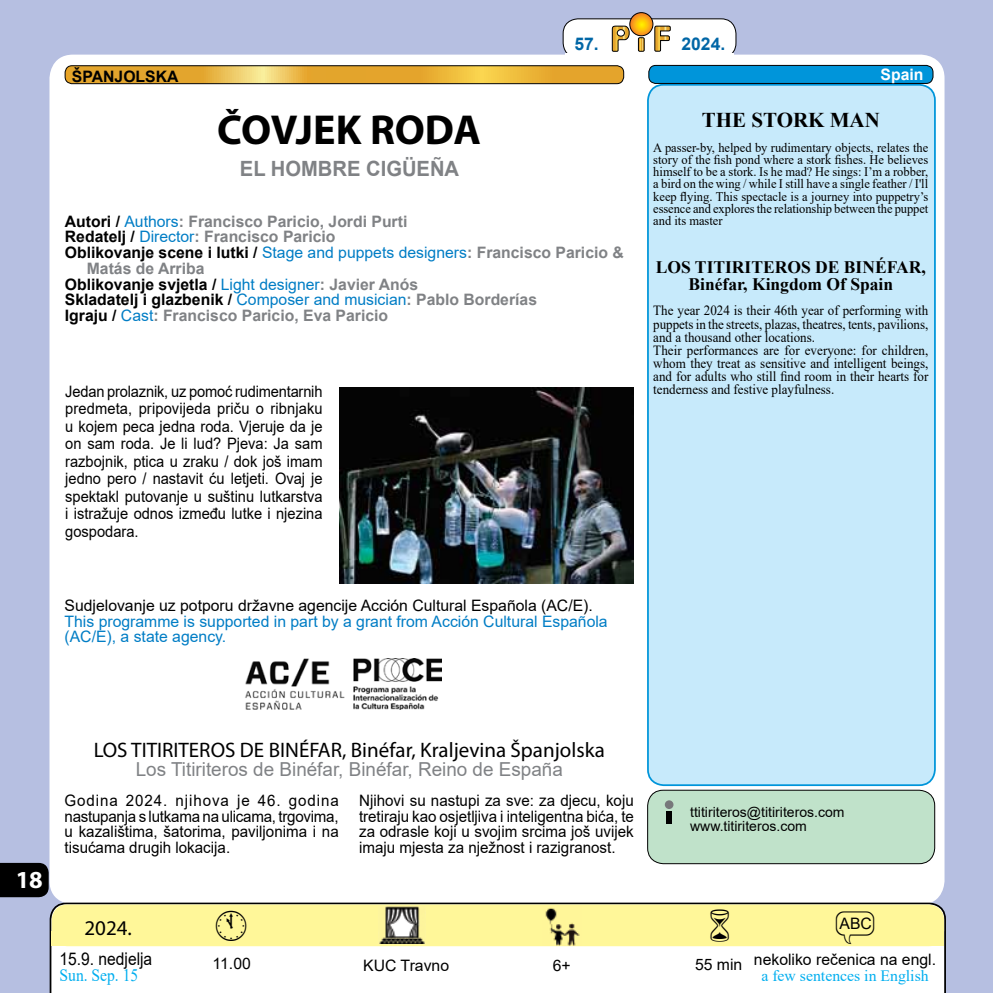
<style>
.page{position:relative;width:993px;height:993px;background:#fff}
.page>*{position:absolute;margin:0;border:0;box-sizing:border-box;transform-origin:0 0}
.t1{font:700 42px "Myriad Pro";letter-spacing:-.005em;color:#000}
.t2{font:42px "Balloons";color:#000}
.t3{font:700 24.5px "Myriad Pro";color:#fff}
.t4{font:21px "Myriad Pro";color:#000}
.t5{font:700 21px "Arial";color:#808285;scale:.96 1}
.t6{font:700 21px "Times New Roman";color:#000}
.t7{font:19.25px "Arial";color:#808285}
.t8{font:700 17.5px/17.5px "Times New Roman";color:#000;text-align:center}
.t9{font:17.5px "Arial";color:#000;scale:.89 1}
.t10{font:17.5px "Times New Roman";color:#00aeef;scale:.89 1}
.t11{font:700 17.5px "Arial";color:#0066a6}
.t12{font:15.75px/17.5px "Arial";color:#000;text-align:justify;scale:.93 1}
.t13{font:15.75px/15.8px "Arial";color:#000;text-align:justify;scale:.96 1}
.t14{font:15.75px/15.8px "Arial";color:#007dc5}
.t15{font:700 15.75px "Arial";color:#808285}
.t16{font:15.75px "Arial";color:#000}
.t17{font:700 15.75px "Arial";color:#000}
.t18{font:15.75px "Times New Roman";color:#00aeef}
.t19{font:700 15.75px "Arial";color:#fff}
.t20{font:14px/13.1px "Times New Roman";color:#000;scale:.93 1}
.t21{font:14px/14px "Arial";color:#000}
.t22{font:13.12px/12.2px "Times New Roman";letter-spacing:-.005em;color:#000;text-align:justify;scale:.95 1}
.s1{color:#000}
.s2{font-weight:400;color:#007dc5}
.s3{font-weight:700;color:#000}
.s4{font-weight:700;color:#808285}
.s5{color:#808285}
</style>
<div class="page">
<div style="left:0;top:0;width:992px;height:992px;background:#b6bfe1"></div>
<div style="left:49px;top:55px;width:895px;height:849px;background:#fff;border-radius:24px"></div>
<div style="left:647px;top:790px;width:287px;height:73px;background:#c0e2ca;border-radius:16px"></div>
<div style="left:647px;top:789px;width:287px;height:74px;border:1px solid #000;border-radius:16px"></div>
<svg style="left:50px;top:902px;width:895px;height:90px;background:#f6f6f4"></svg>
<div style="left:52px;top:904px;width:891px;height:41px;background:#fff799;border-radius:16px"></div>
<div style="left:921px;top:931px;width:22px;height:15px;background:#fff799"></div>
<div style="left:52px;top:931px;width:23px;height:14px;background:#fff799"></div>
<div style="left:647px;top:85px;width:287px;height:700px;background:#c7eafb;border-radius:16px"></div>
<div style="left:647px;top:84px;width:288px;height:701px;border:2px solid #0095da;border-radius:16px"></div>
<div style="left:648px;top:65px;width:284px;height:18px;background:#0095da;border-radius:7px"></div>
<div style="left:648px;top:65px;width:285px;height:19px;border:1px solid #000;border-radius:7px"></div>
<div style="left:563px;top:19px;width:172px;height:39px;background:#fff;border-radius:15px"></div>
<div style="left:562px;top:19px;width:174px;height:39px;border:1px solid #000;border-radius:15px"></div>
<svg style="left:612px;top:26px;width:17px;height:26px"></svg>
<svg style="left:654px;top:26px;width:16px;height:25px"></svg>
<svg style="left:640px;top:40px;width:2px;height:9px"></svg>
<div style="left:638px;top:38px;width:6px;height:13px;border:1px solid #000"></div>
<svg style="left:629px;top:13px;width:23px;height:23px"></svg>
<div style="left:629px;top:13px;width:24px;height:23px;border:1px solid #000;border-radius:50%"></div>
<div style="left:564px;top:53px;width:169px;height:8px;background:#fff"></div>
<div style="left:0;top:862px;width:49px;height:34px;background:#000"></div>
<div style="left:666px;top:810px;width:6px;height:13px;background:#000"></div>
<div style="left:664px;top:800px;width:9px;height:8px;background:#77787b;border-radius:50%"></div>
<img style="left:340px;top:387px;width:293px;height:196px">
<img style="left:379px;top:906px;width:46px;height:37px">
<svg style="left:65px;top:66px;width:558px;height:18px;background:#e8b13b"></svg>
<div style="left:65px;top:65px;width:558px;height:19px;border:1px solid #000;border-radius:7px"></div>
<img style="left:545px;top:908px;width:35px;height:36px">
<img style="left:245px;top:658px;width:196px;height:51px">
<p class="t17" style="left:72px;top:65px;width:108px">ŠPANJOLSKA</p>
<h3 class="t11" style="left:574px;top:32px;width:26px">57.</h3>
<h3 class="t11" style="left:681px;top:32px;width:45px">2024.</h3>
<p class="t19" style="left:880px;top:63px;width:44px">Spain</p>
<h1 class="t1" style="left:217px;top:103px;width:265px">ČOVJEK RODA</h1>
<h3 class="t5" style="left:240px;top:154px;width:230px">EL HOMBRE CIGÜEÑA</h3>
<p class="t15" style="left:65px;top:210px;width:344px"><span class="s1">Autori /</span> <span class="s2">Authors</span>: Francisco Paricio, Jordi Purti</p>
<p class="t15" style="left:65px;top:226px;width:272px"><span class="s1">Redatelj /</span> <span class="s2">Director</span>: Francisco Paricio</p>
<p class="t14" style="left:65px;top:244px;width:560px"><span class="s3">Oblikovanje scene i lutki /</span> Stage and puppets designers<span class="s4">: Francisco Paricio &amp;</span></p>
<p class="t15" style="left:87px;top:257px;width:119px">Matás de Arriba</p>
<p class="t17" style="left:65px;top:273px;width:355px">Oblikovanje svjetla / <span class="s2">Light designer</span><span class="s5">: Javier Anós</span></p>
<p class="t17" style="left:65px;top:289px;width:473px">Skladatelj i glazbenik / <span class="s2">Composer and musician</span><span class="s5">: Pablo Borderías</span></p>
<p class="t15" style="left:65px;top:304px;width:325px"><span class="s1">Igraju /</span> <span class="s2">Cast</span>: Francisco Paricio, Eva Paricio</p>
<p class="t12" style="left:65px;top:382px;width:278px">Jedan prolaznik, uz pomoć rudimentarnih predmeta, pripovijeda priču o ribnjaku u kojem peca jedna roda. Vjeruje da je on sam roda. Je li lud? Pjeva: Ja sam razbojnik, ptica u zraku / dok još imam jedno pero / nastavit ću letjeti. Ovaj je spektakl putovanje u suštinu lutkarstva i istražuje odnos između lutke i njezina gospodara.</p>
<p class="t16" style="left:64px;top:594px;width:529px">Sudjelovanje uz potporu državne agencije Acción Cultural Española (AC/E).</p>
<p class="t14" style="left:64px;top:613px;width:544px">This programme is supported in part by a grant from Acción Cultural Española (AC/E), a state agency.</p>
<h3 class="t6" style="left:701px;top:105px;width:180px">THE STORK MAN</h3>
<p class="t22" style="left:653px;top:141px;width:291px">A passer-by, helped by rudimentary objects, relates the story of the fish pond where a stork fishes. He believes himself to be a stork. Is he mad? He sings: I’m a robber, a bird on the wing / while I still have a single feather / I'll keep flying. This spectacle is a journey into puppetry’s essence and explores the relationship between the puppet and its master</p>
<h3 class="t8" style="left:655px;top:257px;width:271px">LOS TITIRITEROS DE BINÉFAR,<br>Binéfar, Kingdom Of Spain</h3>
<p class="t20" style="left:653px;top:303px;width:297px">The year 2024 is their 46th year of performing with puppets in the streets, plazas, theatres, tents, pavilions, and a thousand other locations.<br>Their performances are for everyone: for children, whom they treat as sensitive and intelligent beings, and for adults who still find room in their hearts for tenderness and festive playfulness.</p>
<h2 class="t3" style="left:16px;top:863px;width:29px">18</h2>
<h3 class="t4" style="left:94px;top:736px;width:512px">LOS TITIRITEROS DE BINÉFAR, Binéfar, Kraljevina Španjolska</h3>
<h3 class="t7" style="left:136px;top:755px;width:428px">Los Titiriteros de Binéfar, Binéfar, Reino de España</h3>
<p class="t13" style="left:64px;top:792px;width:287px">Godina 2024. njihova je 46. godina nastupanja s lutkama na ulicama, trgovima, u kazalištima, šatorima, paviljonima i na tisućama drugih lokacija.</p>
<p class="t13" style="left:359px;top:792px;width:288px">Njihovi su nastupi za sve: za djecu, koju tretiraju kao osjetljiva i inteligentna bića, te za odrasle koji u svojim srcima još uvijek imaju mjesta za nježnost i razigranost.</p>
<h3 class="t4" style="left:84px;top:914px;width:49px">2024.</h3>
<h3 class="t9" style="left:59px;top:946px;width:106px">15.9. nedjelja</h3>
<h3 class="t10" style="left:59px;top:962px;width:90px">Sun. Sep. 15</h3>
<p class="t16" style="left:212px;top:952px;width:40px">11.00</p>
<p class="t16" style="left:363px;top:954px;width:87px">KUC Travno</p>
<p class="t16" style="left:552px;top:954px;width:19px">6+</p>
<p class="t21" style="left:690px;top:804px;width:156px">ttitiriteros@titiriteros.com www.titiriteros.com</p>
<h1 class="t2" style="left:833px;top:906px;width:44px">-</h1>
<p class="t16" style="left:839px;top:912px;width:34px">ABC</p>
<p class="t16" style="left:694px;top:948px;width:242px">55 min nekoliko rečenica na engl.</p>
<p class="t18" style="left:761px;top:964px;width:169px">a few sentences in English</p>
</div>
